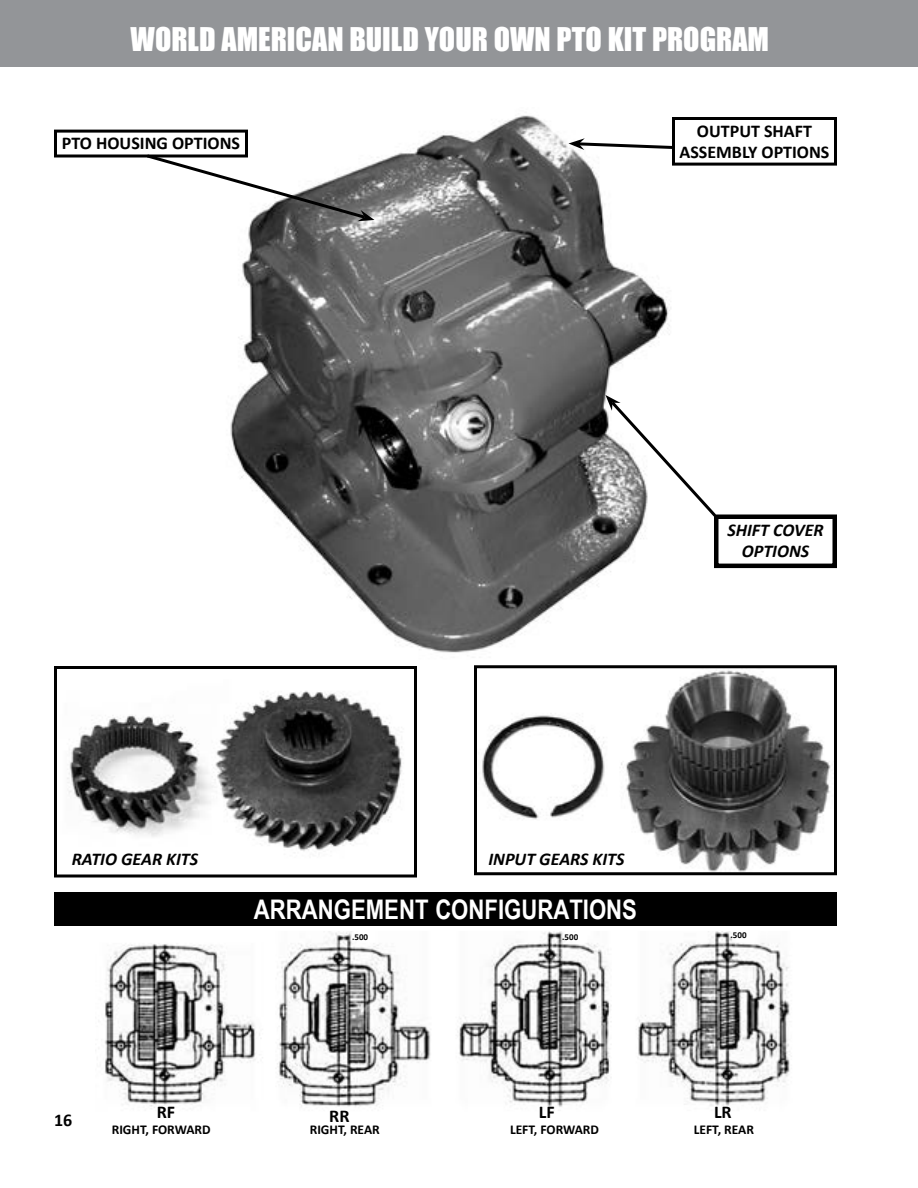
<style>
.page{position:relative;width:918px;height:1188px;background:#fff}
.page>*{position:absolute;margin:0;border:0;box-sizing:border-box;transform-origin:0 0}
.t1{font:30px "Impact";color:#fff}
.t2{font:700 27px "Arial Narrow";color:#fff}
.t3{font:700 18px/21.6px "Calibri";color:#000;text-align:center}
.t4{font:italic 700 18px/21.6px "Calibri";color:#000;text-align:center}
.t5{font:700 13.5px "Calibri";color:#000}
.t6{font:700 9px "Calibri";color:#000}
</style>
<div class="page">
<div style="left:0;top:0;width:918px;height:68px;background:#939598"></div>
<img style="left:215px;top:115px;width:456px;height:538px">
<img style="left:482px;top:670px;width:349px;height:201px">
<div style="left:474px;top:665px;width:363px;height:210px;border:3px solid #000"></div>
<img style="left:67px;top:691px;width:335px;height:160px">
<div style="left:54px;top:666px;width:363px;height:212px;border:3px solid #000"></div>
<div style="left:714px;top:514px;width:123px;height:54px;border:4px solid #000"></div>
<svg style="left:606px;top:395px;width:113px;height:125px"></svg>
<div style="left:672px;top:117px;width:165px;height:49px;border:3px solid #000"></div>
<svg style="left:568px;top:138px;width:108px;height:13px"></svg>
<div style="left:54px;top:130px;width:194px;height:28px;border:3px solid #000"></div>
<svg style="left:144px;top:152px;width:231px;height:69px"></svg>
<div style="left:54px;top:892px;width:783px;height:34px;background:#000"></div>
<img style="left:105px;top:931px;width:685px;height:178px">
<h1 class="t1" style="left:131px;top:16px;width:640px">WORLD AMERICAN BUILD YOUR OWN PTO KIT PROGRAM</h1>
<p class="t3" style="left:62px;top:132px;width:180px">PTO HOUSING OPTIONS</p>
<p class="t3" style="left:680px;top:120px;width:151px">OUTPUT SHAFT<br>ASSEMBLY OPTIONS</p>
<p class="t4" style="left:727px;top:519px;width:98px">SHIFT COVER<br>OPTIONS</p>
<p class="t4" style="left:72px;top:848px;width:128px">RATIO GEAR KITS</p>
<p class="t4" style="left:488px;top:848px;width:138px">INPUT GEARS KITS</p>
<h2 class="t2" style="left:254px;top:889px;width:385px">ARRANGEMENT CONFIGURATIONS</h2>
<p class="t6" style="left:352px;top:932px;width:18px">.500</p>
<p class="t6" style="left:562px;top:932px;width:18px">.500</p>
<p class="t6" style="left:731px;top:929px;width:18px">.500</p>
<p class="t3" style="left:54px;top:1109px;width:20px">16</p>
<p class="t3" style="left:329px;top:1105px;width:22px">RR</p>
<p class="t3" style="left:539px;top:1102px;width:17px">LF</p>
<p class="t3" style="left:714px;top:1101px;width:19px">LR</p>
<p class="t3" style="left:157px;top:1101px;width:20px">RF</p>
<p class="t5" style="left:112px;top:1121px;width:100px">RIGHT, FORWARD</p>
<p class="t5" style="left:310px;top:1121px;width:72px">RIGHT, REAR</p>
<p class="t5" style="left:510px;top:1121px;width:91px">LEFT, FORWARD</p>
<p class="t5" style="left:694px;top:1121px;width:62px">LEFT, REAR</p>
</div>
